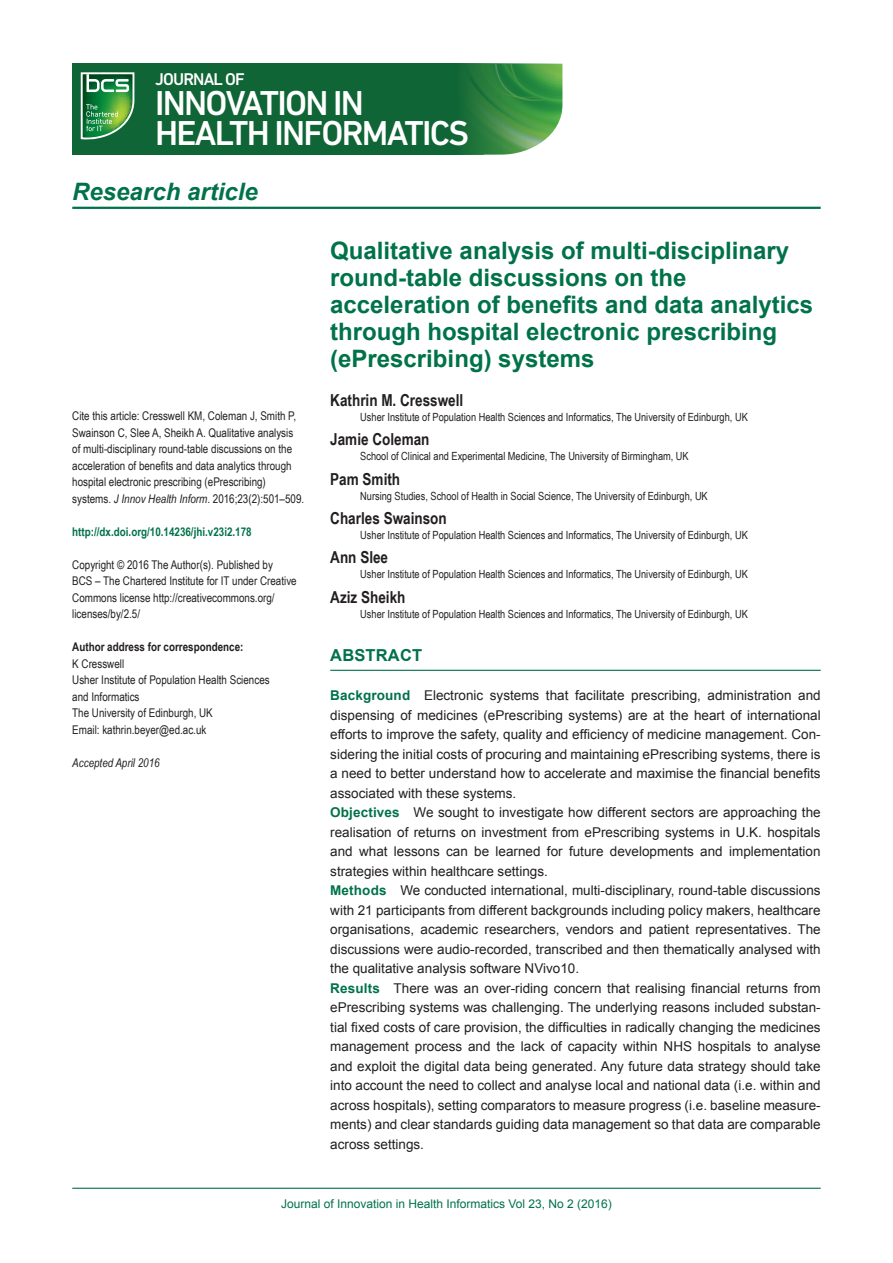
<style>
.page{position:relative;width:893px;height:1263px;background:#fff}
.page>*{position:absolute;margin:0;border:0;box-sizing:border-box;transform-origin:0 0}
.t1{font:500 35.25px/30px "DIN Next LT Pro";letter-spacing:-.05em;color:#fff}
.t2{font:700 24px/27px "Arial";color:#007249}
.t3{font:italic 700 24px "Arial";color:#007249}
.t4{font:500 17.25px "DIN Next LT Pro";letter-spacing:-.05em;color:#fff}
.t5{font:700 16.5px "Arial Narrow";color:#231f20}
.t6{font:700 16.5px "Arial";letter-spacing:.01em;color:#007249}
.t7{font:13.5px/19.5px "Arial";color:#231f20}
.t8{font:12px/16.5px "Arial Narrow";color:#231f20}
.t9{font:12px "Arial";color:#007249}
.t10{font:700 12px "Arial Narrow";color:#007249}
.t11{font:700 12px "Arial Narrow";color:#231f20}
.t12{font:italic 12px "Arial Narrow";color:#231f20}
.t13{font:11.25px "Arial Narrow";color:#231f20}
.s1{font-style:italic}
.s2{font-weight:700;color:#007249}
</style>
<div class="page">
<div style="left:72px;top:64px;width:491px;height:90px;background:#0f6535"></div>
<svg style="left:81px;top:72px;width:53px;height:68px"></svg>
<svg style="left:484px;top:64px;width:79px;height:90px;background:#509d57"></svg>
<hr style="left:72px;top:1188px;width:749px;height:1px;background:#007249">
<hr style="left:330px;top:670px;width:491px;height:1px;background:#007249">
<hr style="left:72px;top:207px;width:749px;height:2px;background:#007249">
<p class="t4" style="left:155px;top:69px;width:91px">JOURNAL OF</p>
<h1 class="t1" style="left:155px;top:88px;width:315px">INNOVATION IN<br>HEALTH INFORMATICS</h1>
<h2 class="t3" style="left:72px;top:176px;width:187px">Research article</h2>
<p class="t8" style="left:72px;top:407px;width:233px">Cite this article: Cresswell KM, Coleman J, Smith P, Swainson C, Slee A, Sheikh A. Qualitative analysis of multi-disciplinary round-table discussions on the acceleration of benefits and data analytics through hospital electronic prescribing (ePrescribing) systems. <span class="s1">J Innov Health Inform</span>. 2016;23(2):501–509.</p>
<p class="t10" style="left:72px;top:522px;width:181px">http://dx.doi.org/10.14236/jhi.v23i2.178</p>
<p class="t8" style="left:72px;top:556px;width:226px">Copyright © 2016 The Author(s). Published by<br>BCS – The Chartered Institute for IT under Creative Commons license http://creativecommons.org/ licenses/by/2.5/</p>
<p class="t11" style="left:72px;top:638px;width:173px">Author address for correspondence:</p>
<p class="t8" style="left:72px;top:655px;width:199px">K Cresswell<br>Usher Institute of Population Health Sciences and Informatics<br>The University of Edinburgh, UK<br>Email: kathrin.beyer@ed.ac.uk</p>
<p class="t12" style="left:72px;top:754px;width:89px">Accepted April 2016</p>
<h2 class="t2" style="left:330px;top:238px;width:484px">Qualitative analysis of multi-disciplinary round-table discussions on the acceleration of benefits and data analytics through hospital electronic prescribing (ePrescribing) systems</h2>
<p class="t5" style="left:330px;top:387px;width:135px">Kathrin M. Cresswell</p>
<p class="t13" style="left:360px;top:409px;width:389px">Usher Institute of Population Health Sciences and Informatics, The University of Edinburgh, UK</p>
<p class="t5" style="left:330px;top:427px;width:101px">Jamie Coleman</p>
<p class="t13" style="left:360px;top:448px;width:330px">School of Clinical and Experimental Medicine, The University of Birmingham, UK</p>
<p class="t5" style="left:330px;top:466px;width:71px">Pam Smith</p>
<p class="t13" style="left:360px;top:487px;width:349px">Nursing Studies, School of Health in Social Science, The University of Edinburgh, UK</p>
<p class="t5" style="left:330px;top:506px;width:118px">Charles Swainson</p>
<p class="t13" style="left:360px;top:527px;width:389px">Usher Institute of Population Health Sciences and Informatics, The University of Edinburgh, UK</p>
<p class="t5" style="left:330px;top:545px;width:59px">Ann Slee</p>
<p class="t13" style="left:360px;top:566px;width:389px">Usher Institute of Population Health Sciences and Informatics, The University of Edinburgh, UK</p>
<p class="t5" style="left:330px;top:584px;width:77px">Aziz Sheikh</p>
<p class="t13" style="left:360px;top:605px;width:389px">Usher Institute of Population Health Sciences and Informatics, The University of Edinburgh, UK</p>
<p class="t6" style="left:330px;top:644px;width:93px">ABSTRACT</p>
<p class="t7" style="left:330px;top:686px;width:492px"><span class="s2">Background</span> Electronic systems that facilitate prescribing, administration and dispensing of medicines (ePrescribing systems) are at the heart of international efforts to improve the safety, quality and efficiency of medicine management. Con&shy;sidering the initial costs of procuring and maintaining ePrescribing systems, there is a need to better understand how to accelerate and maximise the financial benefits associated with these systems.<br><span class="s2">Objectives</span> We sought to investigate how different sectors are approaching the realisation of returns on investment from ePrescribing systems in U.K. hospitals and what lessons can be learned for future developments and implementation strategies within healthcare settings.<br><span class="s2">Methods</span> We conducted international, multi-disciplinary, round-table discussions with 21 participants from different backgrounds including policy makers, healthcare organisations, academic researchers, vendors and patient representatives. The discussions were audio-recorded, transcribed and then thematically analysed with the qualitative analysis software NVivo10.<br><span class="s2">Results</span> There was an over-riding concern that realising financial returns from ePrescribing systems was challenging. The underlying reasons included substan&shy;tial fixed costs of care provision, the difficulties in radically changing the medicines management process and the lack of capacity within NHS hospitals to analyse and exploit the digital data being generated. Any future data strategy should take into account the need to collect and analyse local and national data (i.e. within and across hospitals), setting comparators to measure progress (i.e. baseline measure&shy;ments) and clear standards guiding data management so that data are comparable across settings.</p>
<p class="t9" style="left:281px;top:1196px;width:332px">Journal of Innovation in Health Informatics Vol 23, No 2 (2016)</p>
</div>
